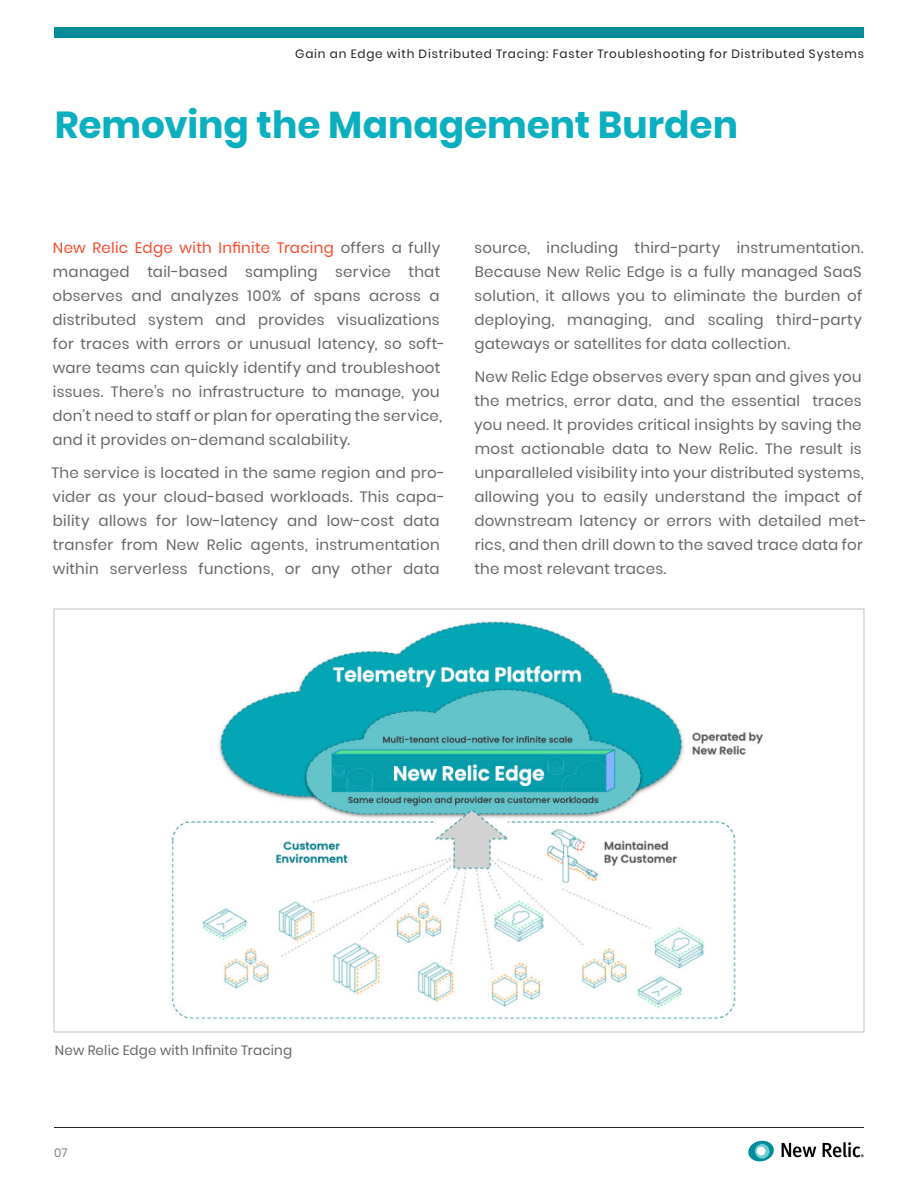
<style>
.page{position:relative;width:918px;height:1188px;background:#fff}
.page>*{position:absolute;margin:0;border:0;box-sizing:border-box;transform-origin:0 0}
.Header_1{font:700 37.5px "Poppins";color:#0ab0bf}
.Body_Copy{font:15px/24px "Poppins";letter-spacing:.02em;color:#666}
.Descriptor_Caption{font:13.5px "Poppins";letter-spacing:.015em;color:#666}
.t1{font:12px "Poppins";letter-spacing:.07em;color:#231f20}
.t2{font:300 12px "Poppins";color:#666}
.s1{color:#fa492b}
</style>
<div class="page">
<div style="left:54px;top:27px;width:810px;height:11px;background:#008c99"></div>
<svg style="left:782px;top:1143px;width:34px;height:14px"></svg>
<svg style="left:823px;top:1142px;width:41px;height:15px"></svg>
<svg style="left:748px;top:1141px;width:26px;height:20px"></svg>
<hr style="left:54px;top:1127px;width:810px;height:1px;background:#231f20">
<img style="left:171px;top:621px;width:592px;height:398px">
<p class="t1" style="left:295px;top:47px;width:570px">Gain an Edge with Distributed Tracing: Faster Troubleshooting for Distributed Systems</p>
<p class="Header_1" style="left:55px;top:103px;width:685px">Removing the Management Burden</p>
<p class="Body_Copy" style="left:52px;top:236px;width:394px"><span class="s1">New Relic Edge with Infinite Tracing</span> offers a fully managed tail-based sampling service that observes and analyzes 100% of spans across a distributed system and provides visualizations for traces with errors or unusual latency, so soft&shy;ware teams can quickly identify and troubleshoot issues. There’s no infrastructure to manage, you don’t need to staff or plan for operating the service, and it provides on-demand scalability.</p>
<p class="Body_Copy" style="left:51px;top:461px;width:395px">The service is located in the same region and pro&shy;vider as your cloud-based workloads. This capa&shy;bility allows for low-latency and low-cost data transfer from New Relic agents, instrumentation within serverless functions, or any other data</p>
<p class="Body_Copy" style="left:474px;top:236px;width:391px">source, including third-party instrumentation.<br>Because New Relic Edge is a fully managed SaaS solution, it allows you to eliminate the burden of deploying, managing, and scaling third-party gateways or satellites for data collection.</p>
<p class="Body_Copy" style="left:474px;top:365px;width:394px">New Relic Edge observes every span and gives you the metrics, error data, and the essential traces you need. It provides critical insights by saving the most actionable data to New Relic. The result is unparalleled visibility into your distributed systems, allowing you to easily understand the impact of downstream latency or errors with detailed met&shy;rics, and then drill down to the saved trace data for the most relevant traces.</p>
<p class="Descriptor_Caption" style="left:55px;top:1042px;width:239px">New Relic Edge with Infinite Tracing</p>
<p class="t2" style="left:54px;top:1146px;width:15px">07</p>
</div>
